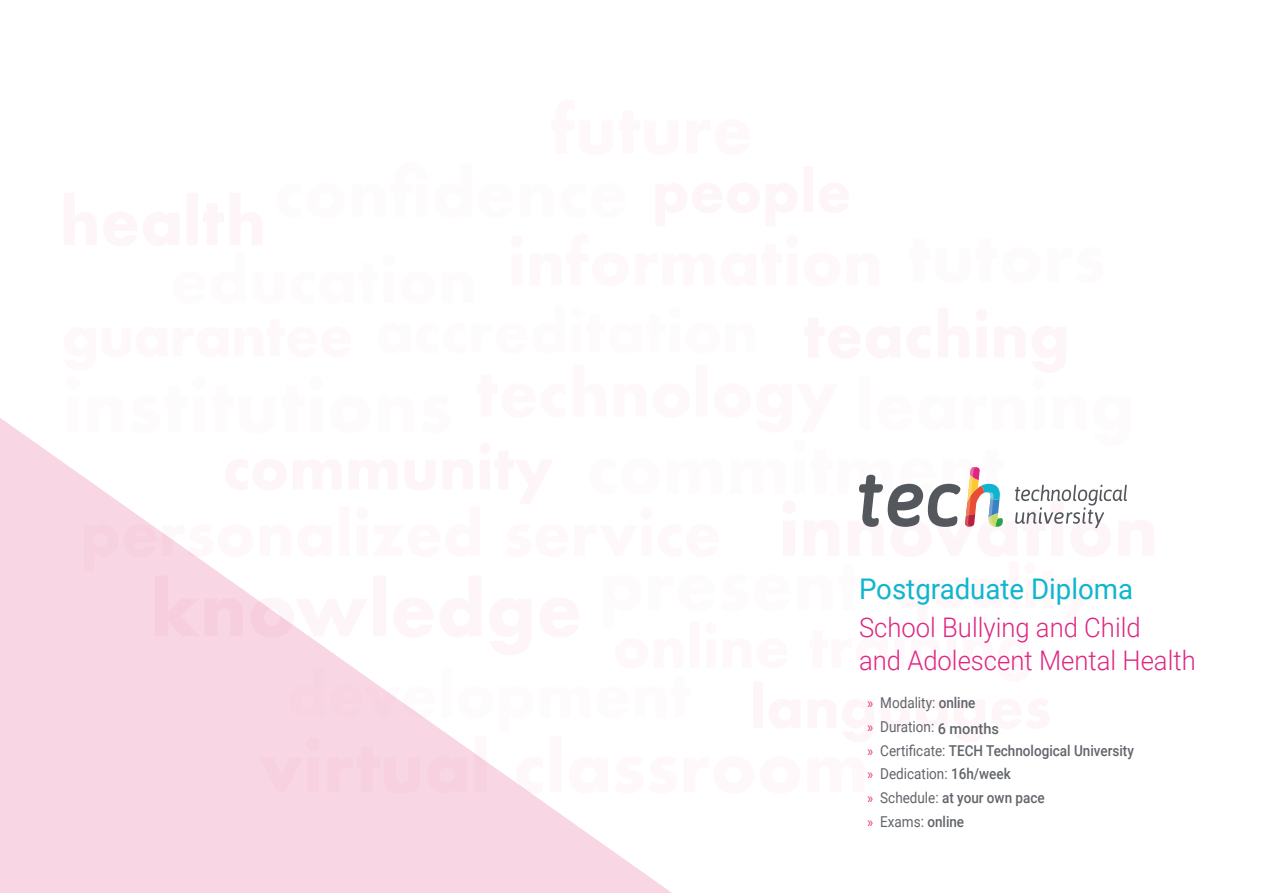
<style>
.page{position:relative;width:1263px;height:893px;background:#fff}
.page>*{position:absolute;margin:0;border:0;box-sizing:border-box;transform-origin:0 0}
.t1{font:28.5px "Roboto";color:#0fb6cf}
.t2{font:300 27px/33px "Roboto";color:#de2782;scale:.95 1}
.t3{font:500 15px/23.7px "Roboto";color:#61646a;scale:.9 1}
.s1{font-family:"Myriad Pro";font-weight:400;color:#df3173}
.s2{font-weight:400}
</style>
<div class="page">
<svg style="left:0;top:418px;width:672px;height:475px;fill:#f8d6e3"></svg>
<svg style="left:64px;top:418px;width:1063px;height:376px"></svg>
<h1 class="t1" style="left:859px;top:569px;width:276px">Postgraduate Diploma</h1>
<h2 class="t2" style="left:859px;top:610px;width:356px">School Bullying and Child<br>and Adolescent Mental Health</h2>
<p class="t3" style="left:867px;top:690px;width:297px"><span class="s1">»</span> <span class="s2">Modality:</span> online<br><span class="s1">»</span> <span class="s2">Duration:</span> 6 months<br><span class="s1">»</span> <span class="s2">Certificate:</span> TECH Technological University <span class="s1">»</span> <span class="s2">Dedication:</span> 16h/week<br><span class="s1">»</span> <span class="s2">Schedule:</span> at your own pace<br><span class="s1">»</span> <span class="s2">Exams:</span> online</p>
</div>
